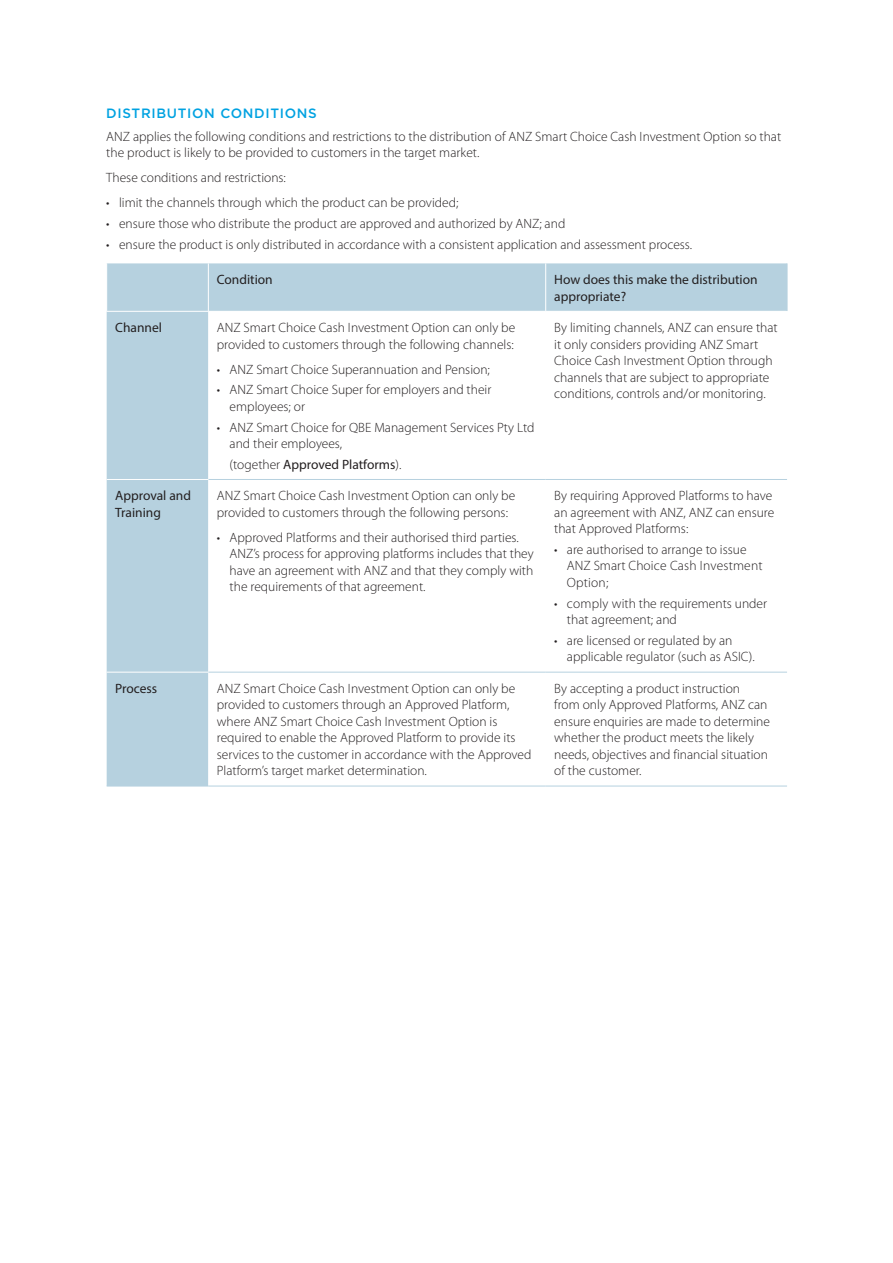
<style>
.page{position:relative;width:893px;height:1263px;background:#fff}
.page>*{position:absolute;margin:0;border:0;box-sizing:border-box;transform-origin:0 0}
.t1{font:300 13.5px/16.5px "Myriad Pro";color:#231f20}
.t2{font:13.5px/16.5px "Myriad Pro";color:#231f20}
.t3{font:500 13.5px "Gotham";letter-spacing:.05em;color:#00a2e1}
.s1{font-weight:300}
</style>
<div class="page">
<div style="left:107px;top:263px;width:680px;height:523px;background:#b6d1df"></div>
<svg style="left:208px;top:312px;width:579px;height:474px"></svg>
<hr style="left:208px;top:479px;width:338px;height:1px;background:#b6d1df">
<hr style="left:546px;top:479px;width:241px;height:1px;background:#b6d1df">
<hr style="left:208px;top:672px;width:338px;height:1px;background:#b6d1df">
<hr style="left:546px;top:672px;width:241px;height:1px;background:#b6d1df">
<hr style="left:208px;top:786px;width:338px;height:1px;background:#b6d1df">
<hr style="left:546px;top:786px;width:241px;height:1px;background:#b6d1df">
<hr style="left:107px;top:786px;width:101px;height:1px;background:#b6d1df">
<hr style="left:107px;top:479px;width:101px;height:1px;background:#fff">
<hr style="left:107px;top:672px;width:101px;height:1px;background:#fff">
<hr style="left:208px;top:263px;width:1px;height:48px;background:#fff">
<hr style="left:545px;top:263px;width:1px;height:48px;background:#fff">
<hr style="left:106px;top:311px;width:102px;height:1px;background:#fff">
<hr style="left:208px;top:311px;width:338px;height:1px;background:#fff">
<hr style="left:546px;top:311px;width:241px;height:1px;background:#fff">
<hr style="left:787px;top:263px;width:1px;height:48px;background:#b6d1df">
<p class="t3" style="left:106px;top:106px;width:212px">DISTRIBUTION CONDITIONS</p>
<p class="t1" style="left:106px;top:128px;width:676px">ANZ applies the following conditions and restrictions to the distribution of ANZ Smart Choice Cash Investment Option so that the product is likely to be provided to customers in the target market.</p>
<p class="t1" style="left:106px;top:170px;width:181px">These conditions and restrictions:</p>
<p class="t1" style="left:106px;top:195px;width:354px">• limit the channels through which the product can be provided;</p>
<p class="t1" style="left:106px;top:215px;width:461px">• ensure those who distribute the product are approved and authorized by ANZ; and</p>
<p class="t1" style="left:106px;top:236px;width:587px">• ensure the product is only distributed in accordance with a consistent application and assessment process.</p>
<p class="t2" style="left:217px;top:271px;width:57px">Condition</p>
<p class="t2" style="left:554px;top:271px;width:205px">How does this make the distribution appropriate?</p>
<p class="t2" style="left:115px;top:319px;width:48px">Channel</p>
<p class="t1" style="left:217px;top:319px;width:300px">ANZ Smart Choice Cash Investment Option can only be provided to customers through the following channels:</p>
<p class="t1" style="left:217px;top:361px;width:275px">• ANZ Smart Choice Superannuation and Pension;</p>
<p class="t1" style="left:230px;top:381px;width:263px;text-indent:-13px">• ANZ Smart Choice Super for employers and their employees; or</p>
<p class="t1" style="left:230px;top:419px;width:306px;text-indent:-13px">• ANZ Smart Choice for QBE Management Services Pty Ltd and their employees,</p>
<p class="t2" style="left:230px;top:456px;width:173px"><span class="s1">(together</span> Approved Platforms<span class="s1">).</span></p>
<p class="t1" style="left:554px;top:319px;width:225px">By limiting channels, ANZ can ensure that it only considers providing ANZ Smart Choice Cash Investment Option through channels that are subject to appropriate conditions, controls and/or monitoring.</p>
<p class="t2" style="left:115px;top:487px;width:77px">Approval and<br>Training</p>
<p class="t1" style="left:217px;top:487px;width:300px">ANZ Smart Choice Cash Investment Option can only be provided to customers through the following persons:</p>
<p class="t1" style="left:230px;top:529px;width:306px;text-indent:-13px">• Approved Platforms and their authorised third parties.<br>ANZ’s process for approving platforms includes that they have an agreement with ANZ and that they comply with the requirements of that agreement.</p>
<p class="t1" style="left:554px;top:487px;width:222px">By requiring Approved Platforms to have an agreement with ANZ, ANZ can ensure that Approved Platforms:</p>
<p class="t1" style="left:567px;top:541px;width:197px;text-indent:-13px">• are authorised to arrange to issue<br>ANZ Smart Choice Cash Investment<br>Option;</p>
<p class="t1" style="left:567px;top:595px;width:202px;text-indent:-13px">• comply with the requirements under that agreement; and</p>
<p class="t1" style="left:567px;top:632px;width:189px;text-indent:-13px">• are licensed or regulated by an applicable regulator (such as ASIC).</p>
<p class="t2" style="left:115px;top:680px;width:44px">Process</p>
<p class="t1" style="left:217px;top:680px;width:316px">ANZ Smart Choice Cash Investment Option can only be provided to customers through an Approved Platform, where ANZ Smart Choice Cash Investment Option is required to enable the Approved Platform to provide its services to the customer in accordance with the Approved Platform’s target market determination.</p>
<p class="t1" style="left:554px;top:680px;width:217px">By accepting a product instruction<br>from only Approved Platforms, ANZ can ensure enquiries are made to determine whether the product meets the likely needs, objectives and financial situation of the customer.</p>
</div>
